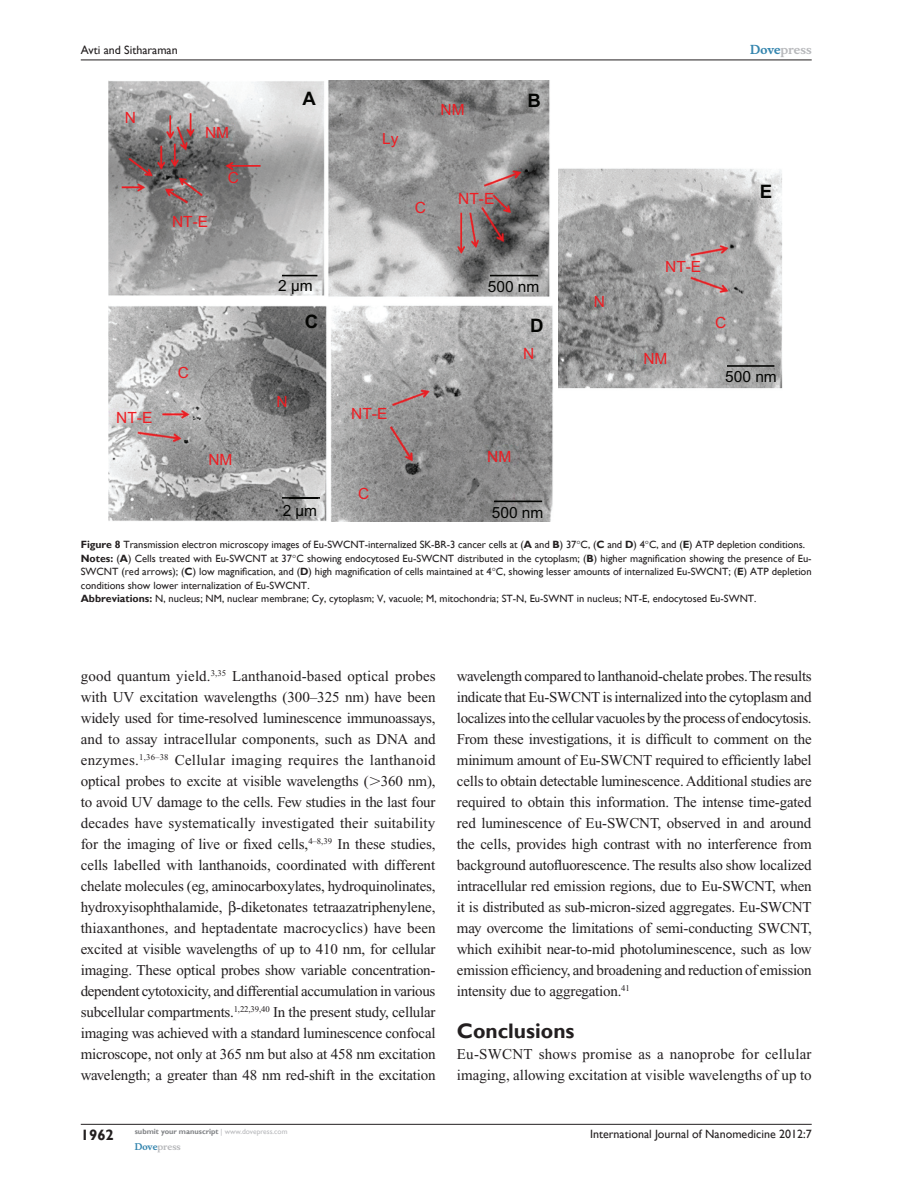
<style>
.page{position:relative;width:918px;height:1188px;background:#fff}
.page>*{position:absolute;margin:0;border:0;box-sizing:border-box;transform-origin:0 0}
.t1{font:700 21px "Gill Sans";color:#231f20}
.t2{font:700 18.6px "Arial";color:#040503}
.t3{font:15.45px "Arial";color:#ee1d23}
.t4{font:15.45px "Arial";color:#040503}
.t5{font:15px/21px "Times New Roman";letter-spacing:-.015em;color:#231f20;text-align:justify}
.t6{font:700 15px "Gill Sans";color:#231f20}
.t7{font:12px "Gill Sans";color:#231f20}
.t8{font:700 12px "Musee";color:#b8b9bc}
.t9{font:10.5px/13.5px "Gill Sans";color:#231f20}
.t10{font:700 9px "Musee";color:#b8b9bc}
.t11{font:700 7.5px "Gill Sans";color:#808285}
.s1{color:#3485ae}
.s2{font-weight:700}
.s3{font-family:"Mathematical Pi One"}
.s4{font-weight:400;color:#b8b9bc}
</style>
<div class="page">
<img style="left:108px;top:81px;width:445px;height:440px">
<img style="left:559px;top:168px;width:223px;height:221px">
<hr style="left:490px;top:275px;width:48px;height:1px;background:#040503">
<hr style="left:727px;top:365px;width:47px;height:2px;background:#040503">
<hr style="left:289px;top:497px;width:31px;height:2px;background:#040503">
<hr style="left:494px;top:501px;width:48px;height:1px;background:#040503">
<hr style="left:282px;top:497px;width:35px;height:2px;background:#040503">
<hr style="left:282px;top:275px;width:35px;height:1px;background:#040503">
<hr style="left:81px;top:1124px;width:731px;height:1px;background:#231f20">
<hr style="left:81px;top:60px;width:731px;height:1px;background:#231f20">
<p class="t7" style="left:81px;top:43px;width:98px">Avti and Sitharaman</p>
<p class="t3" style="left:125px;top:109px;width:13px">N</p>
<p class="t3" style="left:205px;top:124px;width:26px">NM</p>
<p class="t3" style="left:172px;top:213px;width:38px">NT-E</p>
<p class="t3" style="left:228px;top:169px;width:13px">C</p>
<p class="t3" style="left:178px;top:364px;width:13px">C</p>
<p class="t2" style="left:302px;top:87px;width:15px">A</p>
<p class="t2" style="left:527px;top:89px;width:15px">B</p>
<p class="t3" style="left:441px;top:101px;width:26px">NM</p>
<p class="t4" style="left:278px;top:277px;width:36px">2 µm</p>
<p class="t2" style="left:305px;top:310px;width:15px">C</p>
<p class="t3" style="left:382px;top:130px;width:18px">Ly</p>
<p class="t3" style="left:415px;top:199px;width:13px">C</p>
<p class="t3" style="left:458px;top:189px;width:38px">NT-E</p>
<p class="t4" style="left:488px;top:278px;width:53px">500 nm</p>
<p class="t2" style="left:530px;top:314px;width:15px">D</p>
<p class="t3" style="left:523px;top:345px;width:13px">N</p>
<p class="t3" style="left:276px;top:392px;width:13px">N</p>
<p class="t3" style="left:116px;top:409px;width:38px">NT-E</p>
<p class="t3" style="left:351px;top:405px;width:38px">NT-E</p>
<p class="t3" style="left:208px;top:451px;width:26px">NM</p>
<p class="t3" style="left:358px;top:485px;width:13px">C</p>
<p class="t3" style="left:487px;top:448px;width:26px">NM</p>
<p class="t4" style="left:283px;top:501px;width:36px">2 µm</p>
<p class="t4" style="left:492px;top:504px;width:53px">500 nm</p>
<p class="t8" style="left:750px;top:43px;width:63px"><span class="s1">Dove</span>press</p>
<p class="t3" style="left:594px;top:293px;width:13px">N</p>
<p class="t2" style="left:760px;top:180px;width:14px">E</p>
<p class="t3" style="left:665px;top:258px;width:38px">NT-E</p>
<p class="t3" style="left:643px;top:350px;width:26px">NM</p>
<p class="t3" style="left:715px;top:313px;width:13px">C</p>
<p class="t4" style="left:725px;top:367px;width:53px">500 nm</p>
<p class="t9" style="left:81px;top:538px;width:732px"><span class="s2">Figure 8</span> Transmission electron microscopy images of Eu-SWCNT-internalized SK-BR-3 cancer cells at (<span class="s2">A</span> and <span class="s2">B</span>) 37 C, (<span class="s2">C</span> and <span class="s2">D</span>) 4 C, and (<span class="s2">E</span>) ATP depletion conditions.<br><span class="s2">Notes:</span> (<span class="s2">A</span>) Cells treated with Eu-SWCNT at 37 C showing endocytosed Eu-SWCNT distributed in the cytoplasm; (<span class="s2">B</span>) higher magnification showing the presence of Eu-SWCNT (red arrows); (<span class="s2">C</span>) low magnification, and (<span class="s2">D</span>) high magnification of cells maintained at 4 C, showing lesser amounts of internalized Eu-SWCNT; (<span class="s2">E</span>) ATP depletion conditions show lower internalization of Eu-SWCNT.<br><span class="s2">Abbreviations:</span> N, nucleus; NM, nuclear membrane; Cy, cytoplasm; V, vacuole; M, mitochondria; ST-N, Eu-SWNT in nucleus; NT-E, endocytosed Eu-SWNT.</p>
<p class="t5" style="left:81px;top:666px;width:357px">good quantum yield.<sup>3,35</sup> Lanthanoid-based optical probes with UV excitation wavelengths (300–325 nm) have been widely used for time-resolved luminescence immunoassays, and to assay intracellular components, such as DNA and enzymes.<sup>1,36–38</sup> Cellular imaging requires the lanthanoid optical probes to excite at visible wavelengths (<span class="s3">.</span>360 nm), to avoid UV damage to the cells. Few studies in the last four decades have systematically investigated their suitability for the imaging of live or fixed cells,<sup>4–8,39</sup> In these studies, cells labelled with lanthanoids, coordinated with different chelate molecules (eg, aminocarboxylates, hydroquinolinates, hydroxyisophthalamide, -diketonates tetraazatriphenylene, thiaxanthones, and heptadentate macrocyclics) have been excited at visible wavelengths of up to 410 nm, for cellular imaging. These optical probes show variable concentration&shy;dependent cytotoxicity, and differential accumulation in various subcellular compartments.<sup>1,22,39,40</sup> In the present study, cellular imaging was achieved with a standard luminescence confocal microscope, not only at 365 nm but also at 458 nm excitation wavelength; a greater than 48 nm red-shift in the excitation</p>
<p class="t5" style="left:457px;top:666px;width:356px">wavelength compared to lanthanoid-chelate probes. The results indicate that Eu-SWCNT is internalized into the cytoplasm and localizes into the cellular vacuoles by the process of endocytosis.<br>From these investigations, it is difficult to comment on the minimum amount of Eu-SWCNT required to efficiently label cells to obtain detectable luminescence. Additional studies are required to obtain this information. The intense time-gated red luminescence of Eu-SWCNT, observed in and around the cells, provides high contrast with no interference from background autofluorescence. The results also show localized intracellular red emission regions, due to Eu-SWCNT, when it is distributed as sub-micron-sized aggregates. Eu-SWCNT may overcome the limitations of semi-conducting SWCNT, which exihibit near-to-mid photoluminescence, such as low emission efficiency, and broadening and reduction of emission intensity due to aggregation.<sup>41</sup></p>
<h1 class="t1" style="left:457px;top:1018px;width:119px">Conclusions</h1>
<p class="t5" style="left:457px;top:1044px;width:356px">Eu-SWCNT shows promise as a nanoprobe for cellular imaging, allowing excitation at visible wavelengths of up to</p>
<p class="t6" style="left:81px;top:1126px;width:35px">1962</p>
<p class="t11" style="left:135px;top:1127px;width:154px">submit your manuscript <span class="s4">| www.dovepress.com</span></p>
<p class="t10" style="left:135px;top:1141px;width:48px"><span class="s1">Dove</span>press</p>
<p class="t7" style="left:590px;top:1127px;width:223px">International Journal of Nanomedicine 2012:7</p>
</div>
